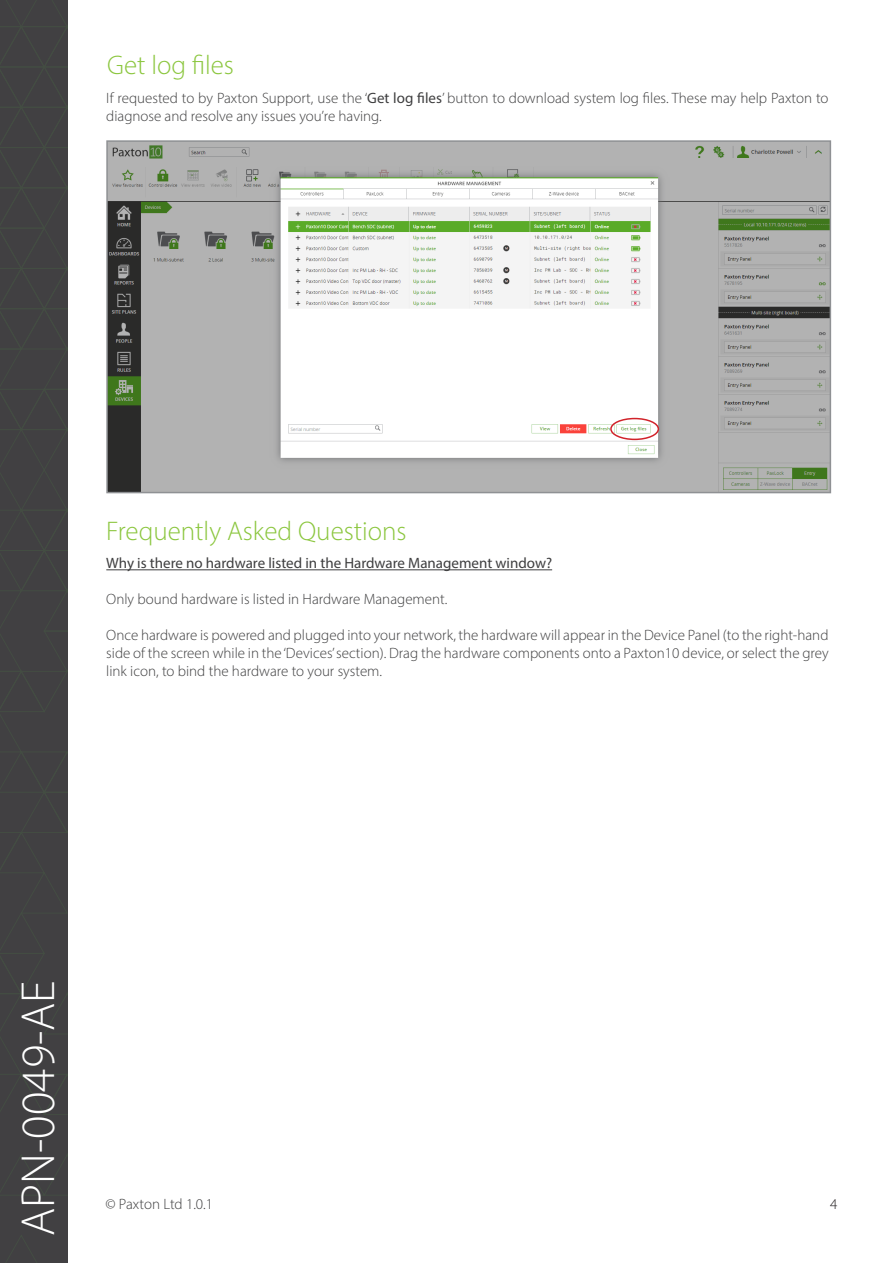
<style>
.page{position:relative;width:893px;height:1263px;background:#fff}
.page>*{position:absolute;margin:0;border:0;box-sizing:border-box;transform-origin:0 0}
.t1{font:300 48px "Myriad Pro";color:#fff}
.t2{font:300 27px "Myriad Pro";color:#8bc63e}
.t3{font:300 15px/18px "Myriad Pro";color:#3e3e3f}
.t4{font:15px "Myriad Pro";color:#3e3e3f}
.t5{font:300 15px "Myriad Pro";color:#231f20}
.s1{font-weight:400}
</style>
<div class="page">
<div style="left:0;top:0;width:67px;height:1263px;background:#414042"></div>
<svg style="left:6px;top:1235px;width:31px;height:28px"></svg>
<svg style="left:0;top:0;width:67px;height:1196px"></svg>
<img style="left:109px;top:143px;width:719px;height:347px">
<div style="left:106px;top:140px;width:725px;height:353px;border:2px solid #8f9194"></div>
<hr style="left:106px;top:569px;width:446px;height:1px;background:#3e3e3f">
<div style="left:610px;top:418px;width:49px;height:22px;border:2px solid #d1232a;border-radius:50%"></div>
<p class="t2" style="left:107px;top:49px;width:128px">Get log files</p>
<p class="t3" style="left:106px;top:89px;width:724px">If requested to by Paxton Support, use the ‘<span class="s1">Get log files</span>’ button to download system log files. These may help Paxton to diagnose and resolve any issues you’re having.</p>
<p class="t2" style="left:106px;top:515px;width:302px">Frequently Asked Questions</p>
<p class="t4" style="left:106px;top:554px;width:447px">Why is there no hardware listed in the Hardware Management window?</p>
<p class="t3" style="left:106px;top:590px;width:343px">Only bound hardware is listed in Hardware Management.</p>
<p class="t3" style="left:106px;top:626px;width:724px;text-align:justify">Once hardware is powered and plugged into your network, the hardware will appear in the Device Panel (to the right-hand side of the screen while in the ‘Devices’ section). Drag the hardware components onto a Paxton10 device, or select the grey link icon, to bind the hardware to your system.</p>
<h1 class="t1" style="left:9px;top:1236px;width:257px;rotate:-90deg">APN-0049-AE</h1>
<p class="t3" style="left:106px;top:1195px;width:109px">© Paxton Ltd 1.0.1</p>
<p class="t5" style="left:830px;top:1195px;width:9px">4</p>
</div>
